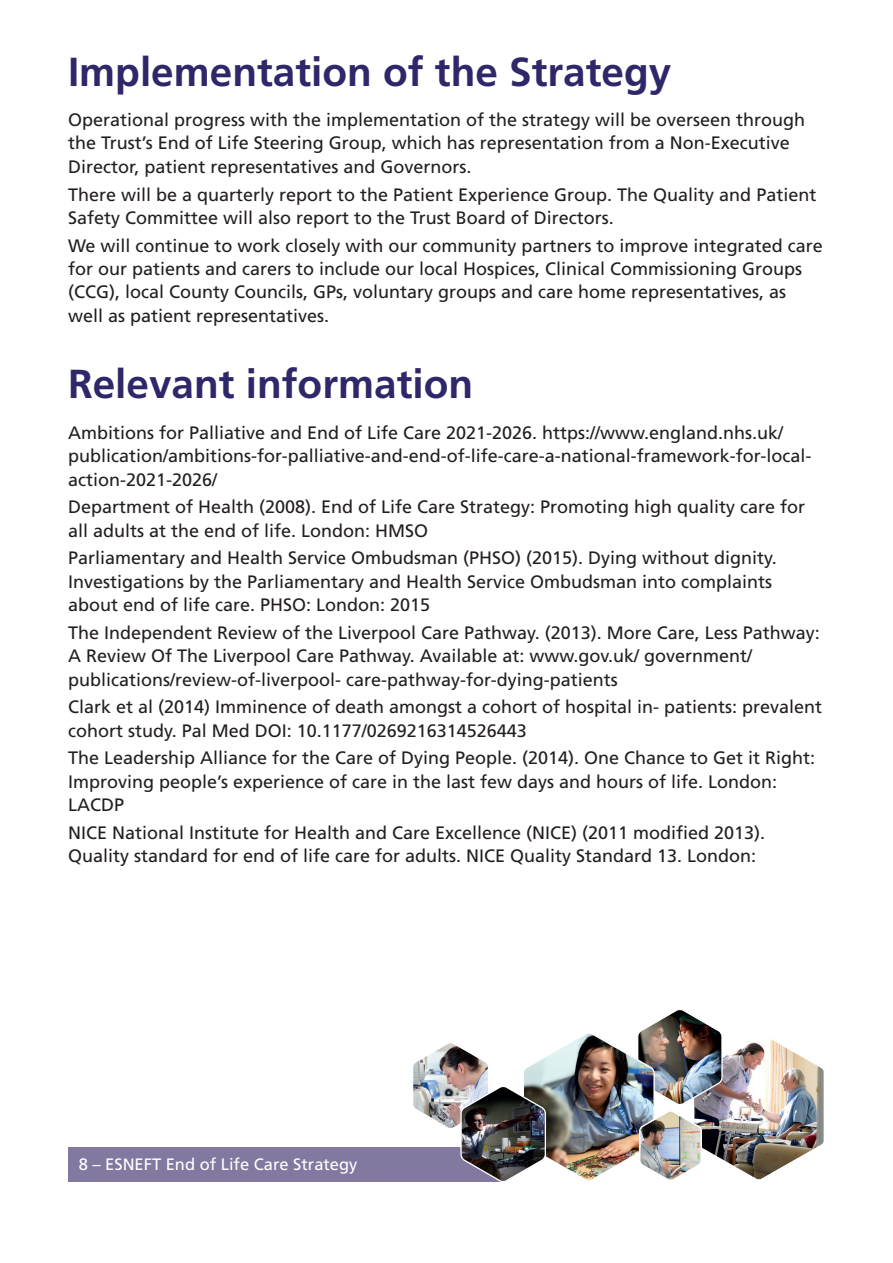
<style>
.page{position:relative;width:893px;height:1263px;background:#fff}
.page>*{position:absolute;margin:0;border:0;box-sizing:border-box;transform-origin:0 0}
.t1{font:700 40.5px "Frutiger";color:#2e276a}
.t2{font:18px/23.4px "Frutiger";color:#231f20}
.t3{font:16.5px "Frutiger";color:#fff}
</style>
<div class="page">
<div style="left:68px;top:1147px;width:434px;height:34px;background:#8378a0"></div>
<img style="left:411px;top:1010px;width:413px;height:172px">
<h1 class="t1" style="left:68px;top:48px;width:605px">Implementation of the Strategy</h1>
<p class="t2" style="left:68px;top:108px;width:739px">Operational progress with the implementation of the strategy will be overseen through the Trust’s End of Life Steering Group, which has representation from a Non-Executive<br>Director, patient representatives and Governors.</p>
<p class="t2" style="left:68px;top:183px;width:750px">There will be a quarterly report to the Patient Experience Group. The Quality and Patient<br>Safety Committee will also report to the Trust Board of Directors.</p>
<p class="t2" style="left:68px;top:234px;width:756px">We will continue to work closely with our community partners to improve integrated care for our patients and carers to include our local Hospices, Clinical Commissioning Groups (CCG), local County Councils, GPs, voluntary groups and care home representatives, as well as patient representatives.</p>
<h1 class="t1" style="left:68px;top:361px;width:407px">Relevant information</h1>
<p class="t2" style="left:68px;top:421px;width:745px">Ambitions for Palliative and End of Life Care 2021-2026. https://www.england.nhs.uk/ publication/ambitions-for-palliative-and-end-of-life-care-a-national-framework-for-local&shy;action-2021-2026/</p>
<p class="t2" style="left:68px;top:495px;width:739px">Department of Health (2008). End of Life Care Strategy: Promoting high quality care for all adults at the end of life. London: HMSO</p>
<p class="t2" style="left:68px;top:546px;width:710px">Parliamentary and Health Service Ombudsman (PHSO) (2015). Dying without dignity.<br>Investigations by the Parliamentary and Health Service Ombudsman into complaints about end of life care. PHSO: London: 2015</p>
<p class="t2" style="left:68px;top:621px;width:753px">The Independent Review of the Liverpool Care Pathway. (2013). More Care, Less Pathway:<br>A Review Of The Liverpool Care Pathway. Available at: www.gov.uk/ government/ publications/review-of-liverpool- care-pathway-for-dying-patients</p>
<p class="t2" style="left:68px;top:695px;width:756px">Clark et al (2014) Imminence of death amongst a cohort of hospital in- patients: prevalent cohort study. Pal Med DOI: 10.1177/0269216314526443</p>
<p class="t2" style="left:68px;top:746px;width:749px">The Leadership Alliance for the Care of Dying People. (2014). One Chance to Get it Right:<br>Improving people’s experience of care in the last few days and hours of life. London:<br>LACDP</p>
<p class="t2" style="left:68px;top:821px;width:699px">NICE National Institute for Health and Care Excellence (NICE) (2011 modified 2013).<br>Quality standard for end of life care for adults. NICE Quality Standard 13. London:</p>
<p class="t3" style="left:79px;top:1155px;width:280px">8 – ESNEFT End of Life Care Strategy</p>
</div>
